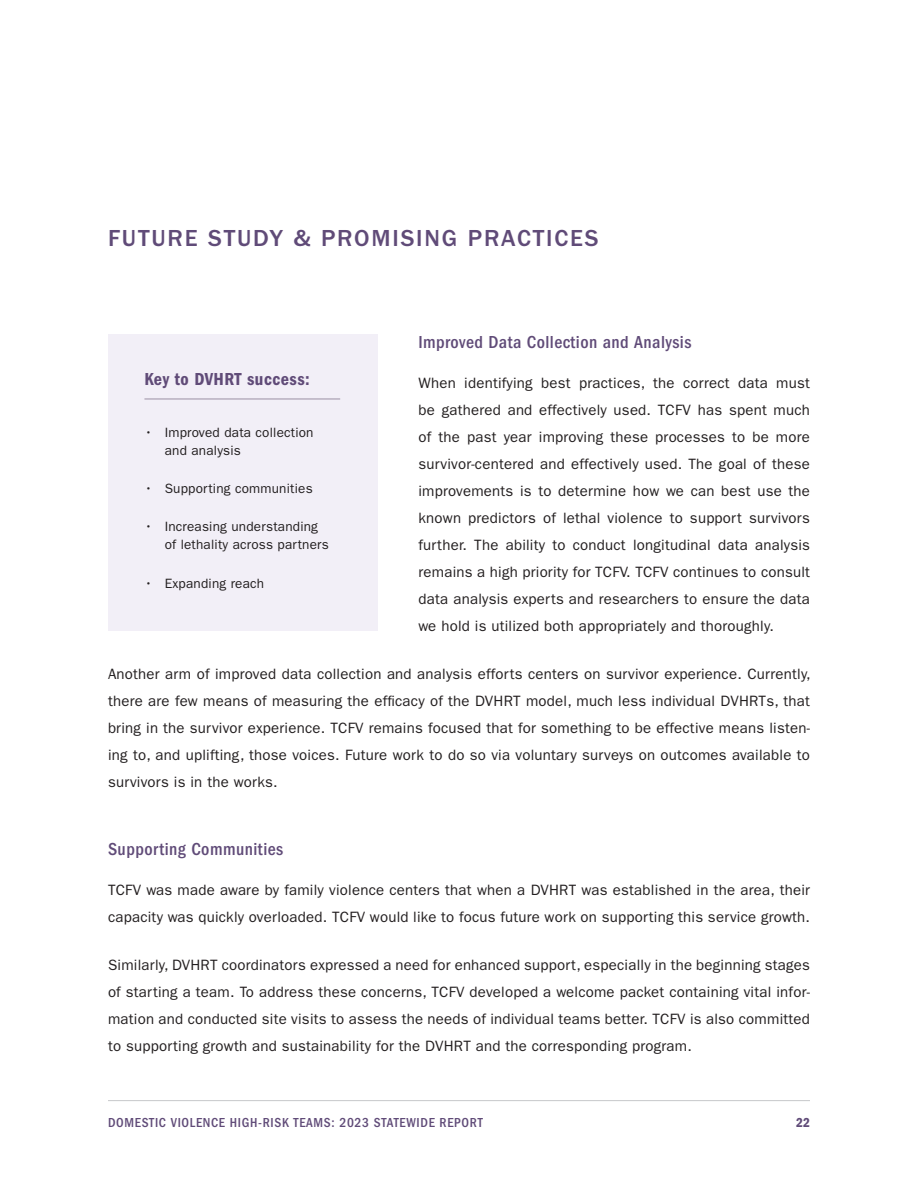
<style>
.page{position:relative;width:918px;height:1188px;background:#fff}
.page>*{position:absolute;margin:0;border:0;box-sizing:border-box;transform-origin:0 0}
.t1{font:500 24px "ITC Franklin Gothic Std";letter-spacing:.075em;color:#604b78}
.t2{font:500 condensed 18px "ITC Franklin Gothic Std";letter-spacing:.025em;color:#604b78}
.t3{font:18px "ITC Franklin Gothic Std Dm Cd";letter-spacing:.025em;color:#604b78}
.body_text{font:15px/27px "ITC Franklin Gothic Std";letter-spacing:.015em;color:#231f20;text-align:justify}
.t4{font:13.5px/18px "ITC Franklin Gothic Std";letter-spacing:.015em;color:#231f20}
.t5{font:500 condensed 13.5px "ITC Franklin Gothic Std";letter-spacing:.05em;color:#604b78}
.t6{font:13.5px "ITC Franklin Gothic Std Dm Cd";color:#604b78}
</style>
<div class="page">
<hr style="left:108px;top:1100px;width:702px;height:1px;background:#c7c8ca">
<div style="left:108px;top:334px;width:270px;height:298px;background:#f2eff7"></div>
<hr style="left:144px;top:399px;width:196px;height:1px;background:#9b90a3">
<h1 class="t1" style="left:108px;top:225px;width:492px">FUTURE STUDY &amp; PROMISING PRACTICES</h1>
<h2 class="t2" style="left:418px;top:332px;width:274px">Improved Data Collection and Analysis</h2>
<p class="body_text" style="left:418px;top:370px;width:393px">When identifying best practices, the correct data must be gathered and effectively used. TCFV has spent much of the past year improving these processes to be more survivor-centered and effectively used. The goal of these improvements is to determine how we can best use the known predictors of lethal violence to support survivors further. The ability to conduct longitudinal data analysis remains a high priority for TCFV. TCFV continues to consult data analysis experts and researchers to ensure the data we hold is utilized both appropriately and thoroughly.</p>
<p class="body_text" style="left:108px;top:660px;width:704px">Another arm of improved data collection and analysis efforts centers on survivor experience. Currently, there are few means of measuring the efficacy of the DVHRT model, much less individual DVHRTs, that bring in the survivor experience. TCFV remains focused that for something to be effective means listen&shy;ing to, and uplifting, those voices. Future work to do so via voluntary surveys on outcomes available to survivors is in the works.</p>
<h2 class="t3" style="left:144px;top:369px;width:167px">Key to DVHRT success:</h2>
<p class="t4" style="left:165px;top:423px;width:150px;text-indent:-20px">• Improved data collection and analysis</p>
<p class="t4" style="left:144px;top:480px;width:170px">• Supporting communities</p>
<p class="t4" style="left:165px;top:518px;width:166px;text-indent:-20px">• Increasing understanding of lethality across partners</p>
<p class="t4" style="left:144px;top:574px;width:121px">• Expanding reach</p>
<h2 class="t2" style="left:108px;top:839px;width:177px">Supporting Communities</h2>
<p class="body_text" style="left:108px;top:877px;width:704px">TCFV was made aware by family violence centers that when a DVHRT was established in the area, their capacity was quickly overloaded. TCFV would like to focus future work on supporting this service growth.</p>
<p class="body_text" style="left:108px;top:951px;width:704px">Similarly, DVHRT coordinators expressed a need for enhanced support, especially in the beginning stages of starting a team. To address these concerns, TCFV developed a welcome packet containing vital infor&shy;mation and conducted site visits to assess the needs of individual teams better. TCFV is also committed to supporting growth and sustainability for the DVHRT and the corresponding program.</p>
<p class="t5" style="left:108px;top:1115px;width:376px">DOMESTIC VIOLENCE HIGH-RISK TEAMS: 2023 STATEWIDE REPORT</p>
<p class="t6" style="left:796px;top:1115px;width:15px">22</p>
</div>
